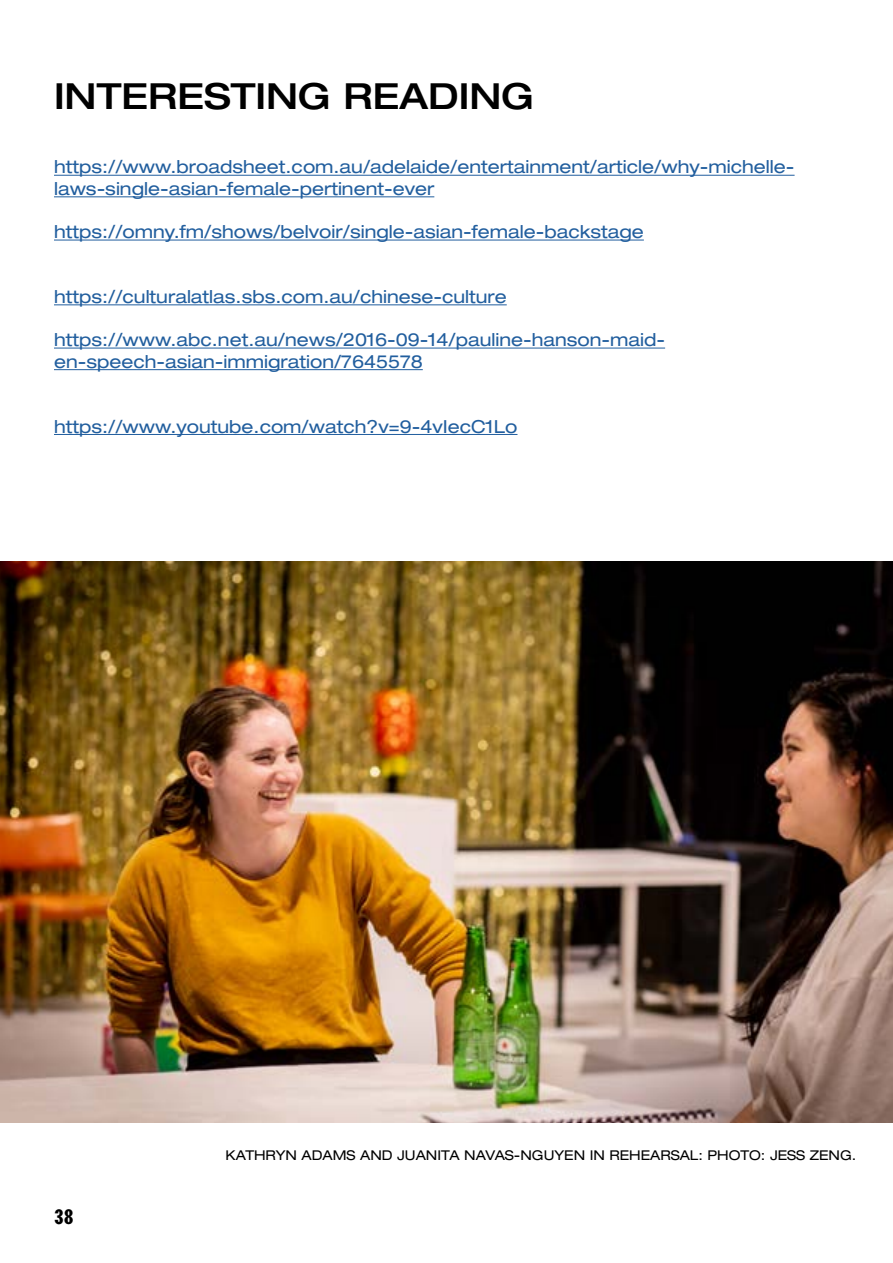
<style>
.page{position:relative;width:893px;height:1263px;background:#fff}
.page>*{position:absolute;margin:0;border:0;box-sizing:border-box;transform-origin:0 0}
.t1{font:500 expanded 36px "Helvetica Neue LT Std";color:#000}
.t2{font:21px "State Sans Bold Cond";color:#000}
.t3{font:expanded 18px/21.6px "Helvetica Neue LT Std";color:#215e9e}
.t4{font:expanded 13.5px "Helvetica Neue LT Std";color:#000}
</style>
<div class="page">
<hr style="left:54px;top:175px;width:741px;height:1px;background:#215e9e">
<hr style="left:54px;top:196px;width:380px;height:1px;background:#215e9e">
<hr style="left:54px;top:240px;width:590px;height:1px;background:#215e9e">
<hr style="left:54px;top:304px;width:453px;height:1px;background:#215e9e">
<hr style="left:54px;top:348px;width:611px;height:1px;background:#215e9e">
<hr style="left:54px;top:369px;width:369px;height:1px;background:#215e9e">
<hr style="left:54px;top:434px;width:463px;height:1px;background:#215e9e">
<img style="left:0;top:561px;width:893px;height:562px">
<h1 class="t1" style="left:54px;top:73px;width:482px">INTERESTING READING</h1>
<p class="t3" style="left:54px;top:156px;width:742px">https://www.broadsheet.com.au/adelaide/entertainment/article/why-michelle&shy;laws-single-asian-female-pertinent-ever</p>
<p class="t3" style="left:54px;top:221px;width:591px">https://omny.fm/shows/belvoir/single-asian-female-backstage</p>
<p class="t3" style="left:54px;top:286px;width:454px">https://culturalatlas.sbs.com.au/chinese-culture</p>
<p class="t3" style="left:54px;top:329px;width:613px">https://www.abc.net.au/news/2016-09-14/pauline-hanson-maid&shy;en-speech-asian-immigration/7645578</p>
<p class="t3" style="left:54px;top:415px;width:465px">https://www.youtube.com/watch?v=9-4vIecC1Lo</p>
<p class="t2" style="left:54px;top:1200px;width:21px">38</p>
<p class="t4" style="left:226px;top:1147px;width:632px">KATHRYN ADAMS AND JUANITA NAVAS-NGUYEN IN REHEARSAL: PHOTO: JESS ZENG.</p>
</div>
